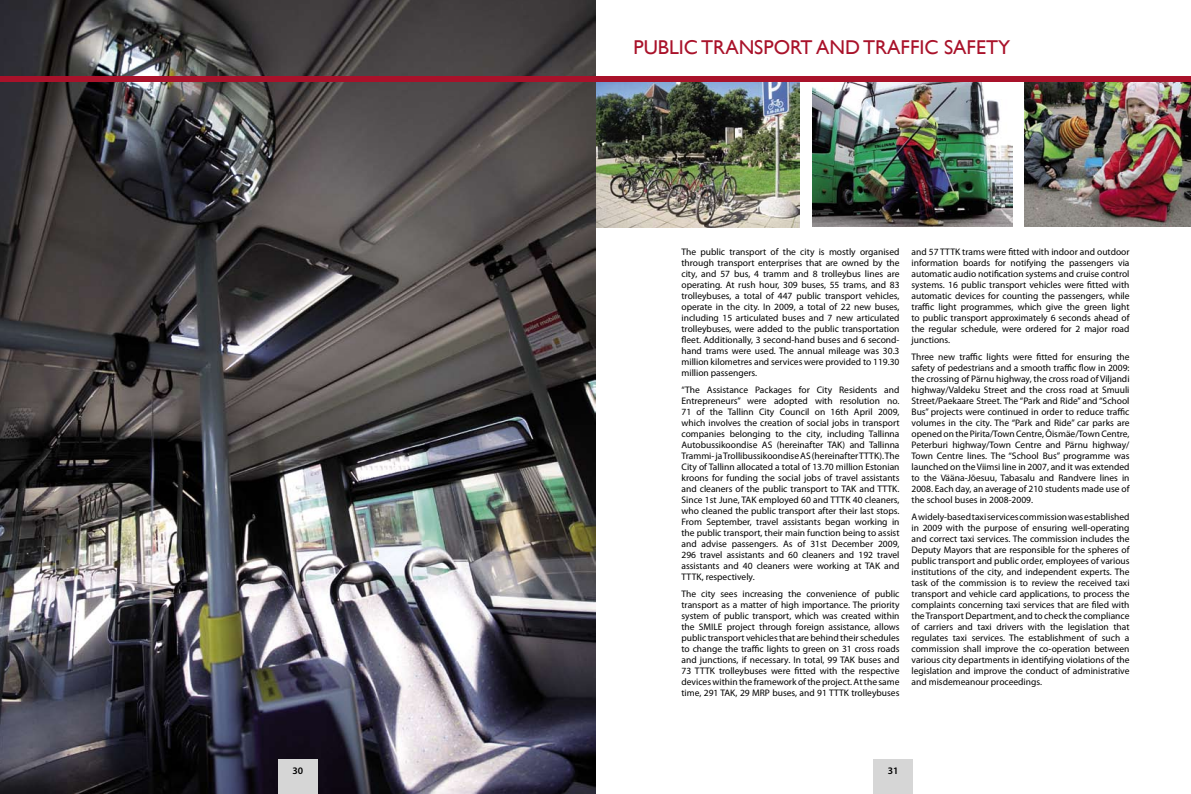
<style>
.page{position:relative;width:1191px;height:794px;background:#fff}
.page>*{position:absolute;margin:0;border:0;box-sizing:border-box;transform-origin:0 0}
.t1{font:20px "Gill Sans";color:#a9122a}
.t2{font:600 10px "Myriad Pro";color:#000}
.t3{font:9.5px/11px "Myriad Pro";color:#000;text-align:justify}
</style>
<div class="page">
<img style="left:595px;top:82px;width:204px;height:146px">
<img style="left:812px;top:82px;width:200px;height:145px">
<img style="left:0;top:0;width:595px;height:794px">
<img style="left:1024px;top:82px;width:167px;height:145px">
<div style="left:0;top:77px;width:595px;height:5px;background:#a9122a"></div>
<div style="left:595px;top:77px;width:596px;height:5px;background:#a9122a"></div>
<div style="left:278px;top:760px;width:40px;height:34px;background:#d6d6d6"></div>
<div style="left:873px;top:760px;width:40px;height:34px;background:#d6d6d6"></div>
<h1 class="t1" style="left:633px;top:35px;width:143px">PUBLIC TRANSPORT</h1>
<h1 class="t1" style="left:816px;top:35px;width:163px">AND TRAFFIC SAFETY</h1>
<p class="t3" style="left:681px;top:246px;width:219px">The public transport of the city is mostly organised through transport enterprises that are owned by the city, and 57 bus, 4 tramm and 8 trolleybus lines are operating. At rush hour, 309 buses, 55 trams, and 83 trolleybuses, a total of 447 public transport vehicles, operate in the city. In 2009, a total of 22 new buses, including 15 articulated buses and 7 new articulated trolleybuses, were added to the public transportation fleet. Additionally, 3 second-hand buses and 6 second&shy;hand trams were used. The annual mileage was 30.3 million kilometres and services were provided to 119.30 million passengers.</p>
<p class="t3" style="left:681px;top:384px;width:219px">“The Assistance Packages for City Residents and Entrepreneurs” were adopted with resolution no.<br>71 of the Tallinn City Council on 16th April 2009, which involves the creation of social jobs in transport companies belonging to the city, including Tallinna Autobussikoondise AS (hereinafter TAK) and Tallinna Trammi- ja Trollibussikoondise AS (hereinafter TTTK). The City of Tallinn allocated a total of 13.70 million Estonian kroons for funding the social jobs of travel assistants and cleaners of the public transport to TAK and TTTK.<br>Since 1st June, TAK employed 60 and TTTK 40 cleaners, who cleaned the public transport after their last stops.<br>From September, travel assistants began working in the public transport, their main function being to assist and advise passengers. As of 31st December 2009, 296 travel assistants and 60 cleaners and 192 travel assistants and 40 cleaners were working at TAK and TTTK, respectively.</p>
<p class="t3" style="left:681px;top:588px;width:219px">The city sees increasing the convenience of public transport as a matter of high importance. The priority system of public transport, which was created within the SMILE project through foreign assistance, allows public transport vehicles that are behind their schedules to change the traffic lights to green on 31 cross roads and junctions, if necessary. In total, 99 TAK buses and 73 TTTK trolleybuses were fitted with the respective devices within the framework of the project. At the same time, 291 TAK, 29 MRP buses, and 91 TTTK trolleybuses</p>
<p class="t3" style="left:911px;top:246px;width:219px">and 57 TTTK trams were fitted with indoor and outdoor information boards for notifying the passengers via automatic audio notification systems and cruise control systems. 16 public transport vehicles were fitted with automatic devices for counting the passengers, while traffic light programmes, which give the green light to public transport approximately 6 seconds ahead of the regular schedule, were ordered for 2 major road junctions.</p>
<p class="t3" style="left:911px;top:351px;width:219px">Three new traffic lights were fitted for ensuring the safety of pedestrians and a smooth traffic flow in 2009: the crossing of Pärnu highway, the cross road of Viljandi highway/Valdeku Street and the cross road at Smuuli Street/Paekaare Street. The “Park and Ride” and “School Bus” projects were continued in order to reduce traffic volumes in the city. The “Park and Ride” car parks are opened on the Pirita/Town Centre, Õismäe/Town Centre, Peterburi highway/Town Centre and Pärnu highway/ Town Centre lines. The “School Bus” programme was launched on the Viimsi line in 2007, and it was extended to the Vääna-Jõesuu, Tabasalu and Randvere lines in 2008. Each day, an average of 210 students made use of the school buses in 2008-2009.</p>
<p class="t3" style="left:911px;top:511px;width:219px">A widely-based taxi services commission was established in 2009 with the purpose of ensuring well-operating and correct taxi services. The commission includes the Deputy Mayors that are responsible for the spheres of public transport and public order, employees of various institutions of the city, and independent experts. The task of the commission is to review the received taxi transport and vehicle card applications, to process the complaints concerning taxi services that are filed with the Transport Department, and to check the compliance of carriers and taxi drivers with the legislation that regulates taxi services. The establishment of such a commission shall improve the co-operation between various city departments in identifying violations of the legislation and improve the conduct of administrative and misdemeanour proceedings.</p>
<p class="t2" style="left:292px;top:764px;width:12px">30</p>
<p class="t2" style="left:888px;top:764px;width:12px">31</p>
</div>
